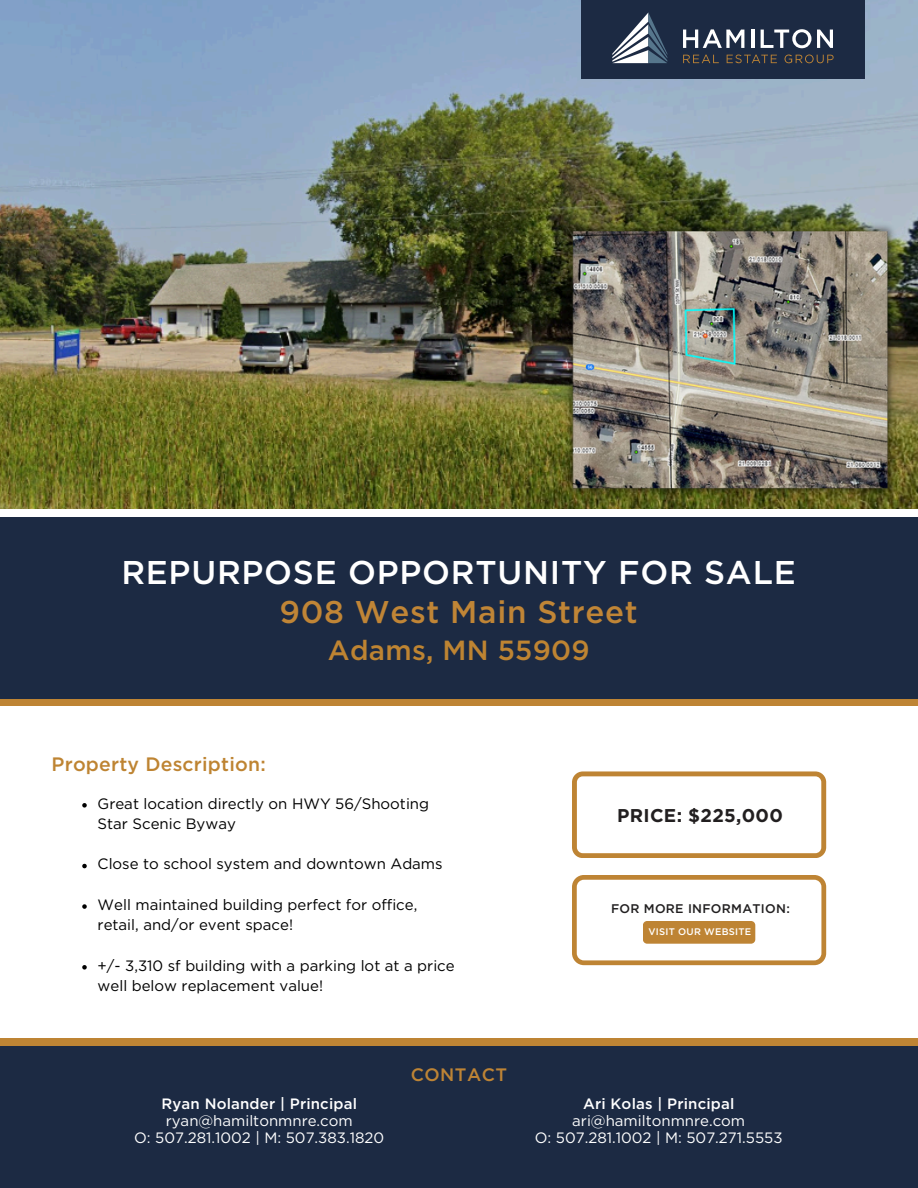
<style>
.page{position:relative;width:918px;height:1188px;background:#fff}
.page>*{position:absolute;margin:0;border:0;box-sizing:border-box;transform-origin:0 0}
.t1{font:500 32.85px "Gotham";letter-spacing:.025em;color:#fff}
.t2{font:500 31.35px "Gotham";letter-spacing:.025em;color:#c08536}
.t3{font:500 27.75px "Gotham";letter-spacing:.01em;color:#be8432}
.t4{font:500 19.35px "Gotham";letter-spacing:.01em;color:#be8432}
.t5{font:700 18.45px "Gotham";letter-spacing:.015em;color:#221f20}
.t6{font:500 18px "Gotham";letter-spacing:.025em;color:#be8435}
.t7{font:15px/20.2px "Gotham";color:#000}
.t8{font:15px "Gotham";color:#fff}
.t9{font:500 15px "Gotham";letter-spacing:.01em;color:#fff}
.t10{font:500 12.45px "Gotham";letter-spacing:.025em;color:#211f20}
.t11{font:500 9.6px "Gotham";letter-spacing:.025em;color:#fff}
</style>
<div class="page">
<div style="left:0;top:697px;width:918px;height:9px;background:#be8434"></div>
<svg style="left:572px;top:875px;width:254px;height:90px"></svg>
<div style="left:643px;top:921px;width:112px;height:23px;background:#be8434;border-radius:4px"></div>
<svg style="left:572px;top:771px;width:254px;height:87px"></svg>
<img style="left:0;top:0;width:918px;height:509px">
<div style="left:0;top:513px;width:918px;height:185px;background:#1c2a43"></div>
<div style="left:0;top:509px;width:918px;height:8px;background:#fff"></div>
<div style="left:581px;top:0;width:284px;height:78px;background:#1c2a43"></div>
<svg style="left:683px;top:29px;width:61px;height:19px"></svg>
<hr style="left:751px;top:30px;width:3px;height:18px;background:#fff">
<svg style="left:761px;top:29px;width:50px;height:19px"></svg>
<svg style="left:817px;top:30px;width:16px;height:18px"></svg>
<svg style="left:683px;top:55px;width:36px;height:8px"></svg>
<svg style="left:727px;top:55px;width:50px;height:8px"></svg>
<svg style="left:785px;top:55px;width:49px;height:8px"></svg>
<svg style="left:612px;top:12px;width:55px;height:51px"></svg>
<div style="left:0;top:1046px;width:918px;height:142px;background:#1c2a43"></div>
<div style="left:0;top:1038px;width:918px;height:8px;background:#be8434"></div>
<img style="left:558px;top:220px;width:344px;height:280px">
<svg style="left:82px;top:803px;width:5px;height:5px"></svg>
<svg style="left:82px;top:864px;width:5px;height:4px"></svg>
<svg style="left:82px;top:904px;width:5px;height:5px"></svg>
<svg style="left:82px;top:965px;width:5px;height:5px"></svg>
<p class="t1" style="left:121px;top:558px;width:676px">REPURPOSE OPPORTUNITY FOR SALE</p>
<h5 class="t2" style="left:279px;top:598px;width:360px">908 West Main Street</h5>
<p class="t3" style="left:328px;top:637px;width:263px">Adams, MN 55909</p>
<p class="t4" style="left:52px;top:756px;width:216px">Property Description:</p>
<p class="t7" style="left:98px;top:794px;width:333px">Great location directly on HWY 56/Shooting<br>Star Scenic Byway</p>
<p class="t7" style="left:98px;top:855px;width:347px">Close to school system and downtown Adams</p>
<p class="t7" style="left:98px;top:895px;width:321px">Well maintained building perfect for office, retail, and/or event space!</p>
<p class="t7" style="left:98px;top:956px;width:359px">+/- 3,310 sf building with a parking lot at a price well below replacement value!</p>
<p class="t6" style="left:411px;top:1066px;width:98px">CONTACT</p>
<p class="t5" style="left:617px;top:804px;width:167px">PRICE: $225,000</p>
<p class="t10" style="left:611px;top:903px;width:180px">FOR MORE INFORMATION:</p>
<h4 class="t11" style="left:649px;top:927px;width:104px">VISIT OUR WEBSITE</h4>
<h1 class="t9" style="left:162px;top:1097px;width:197px">Ryan Nolander | Principal</h1>
<h2 class="t8" style="left:166px;top:1111px;width:189px">ryan@hamiltonmnre.com</h2>
<h3 class="t8" style="left:134px;top:1128px;width:252px">O: 507.281.1002 | M: 507.383.1820</h3>
<h6 class="t9" style="left:583px;top:1097px;width:153px">Ari Kolas | Principal</h6>
<p class="t8" style="left:572px;top:1111px;width:174px">ari@hamiltonmnre.com</p>
<p class="t8" style="left:535px;top:1128px;width:249px">O: 507.281.1002 | M: 507.271.5553</p>
</div>
